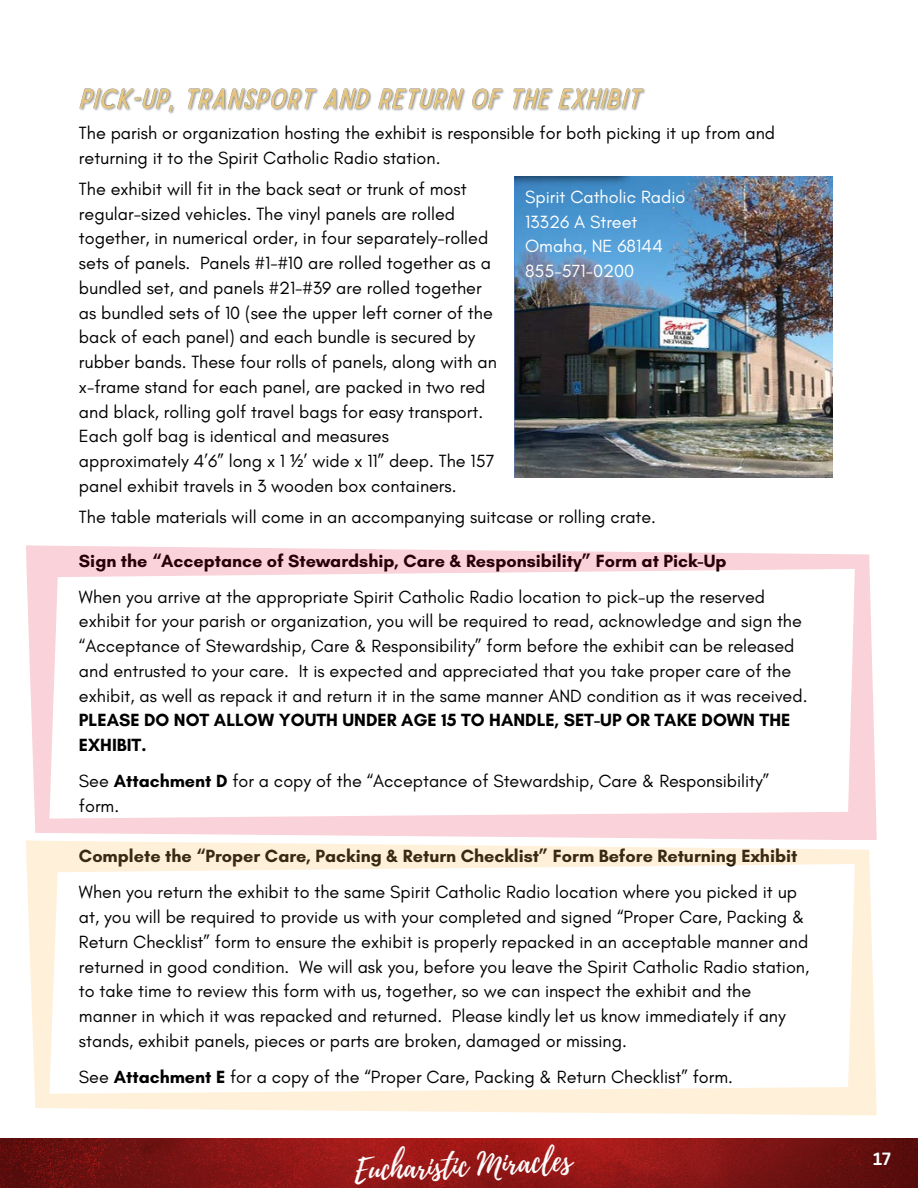
<style>
.page{position:relative;width:918px;height:1188px;background:#fff}
.page>*{position:absolute;margin:0;border:0;box-sizing:border-box;transform-origin:0 0}
.t1{font:30.6px "Playlist Script";color:#fcfcfc}
.t2{font:18px/24.8px "Glacial Indifference";color:#000}
.t3{font:700 18px/24.8px "Glacial Indifference";color:#000}
.t4{font:18px/24.8px "Glacial Indifference";color:#fff}
.t5{font:700 17.25px "Canva Sans";color:#fff}
.s1{font-family:"Noto Sans"}
.s2{font-weight:700}
</style>
<div class="page">
<img style="left:0;top:1139px;width:918px;height:49px">
<img style="left:514px;top:176px;width:318px;height:302px">
<img style="left:79px;top:88px;width:566px;height:26px">
<svg style="left:26px;top:545px;width:851px;height:295px"></svg>
<svg style="left:26px;top:840px;width:851px;height:276px"></svg>
<p class="t2" style="left:79px;top:121px;width:698px">The parish or organization hosting the exhibit is responsible for both picking it up from and returning it to the Spirit Catholic Radio station.</p>
<p class="t4" style="left:525px;top:184px;width:162px">Spirit Catholic Radio<br>13326 A Street<br>Omaha, NE 68144<br>855-571-0200</p>
<p class="t2" style="left:79px;top:176px;width:420px">The exhibit will fit in the back seat or trunk of most regular-sized vehicles. The vinyl panels are rolled together, in numerical order, in four separately-rolled sets of panels. Panels #1-#10 are rolled together as a bundled set, and panels #21-#39 are rolled together as bundled sets of 10 (see the upper left corner of the back of each panel) and each bundle is secured by rubber bands. These four rolls of panels, along with an x-frame stand for each panel, are packed in two red and black, rolling golf travel bags for easy transport.<br>Each golf bag is identical and measures approximately 4’6” long x 1 <span class="s1">½</span>’ wide x 11” deep. The 157 panel exhibit travels in 3 wooden box containers.</p>
<p class="t2" style="left:79px;top:505px;width:579px">The table materials will come in an accompanying suitcase or rolling crate.</p>
<p class="t3" style="left:79px;top:548px;width:649px">Sign the “Acceptance of Stewardship, Care &amp; Responsibility” Form at Pick-Up</p>
<p class="t2" style="left:79px;top:584px;width:730px">When you arrive at the appropriate Spirit Catholic Radio location to pick-up the reserved exhibit for your parish or organization, you will be required to read, acknowledge and sign the “Acceptance of Stewardship, Care &amp; Responsibility” form before the exhibit can be released and entrusted to your care. It is expected and appreciated that you take proper care of the exhibit, as well as repack it and return it in the same manner AND condition as it was received.</p>
<p class="t3" style="left:79px;top:708px;width:713px">PLEASE DO NOT ALLOW YOUTH UNDER AGE 15 TO HANDLE, SET-UP OR TAKE DOWN THE<br>EXHIBIT.</p>
<p class="t2" style="left:79px;top:768px;width:692px">See <span class="s2">Attachment D</span> for a copy of the “Acceptance of Stewardship, Care &amp; Responsibility” form.</p>
<p class="t3" style="left:79px;top:844px;width:720px">Complete the “Proper Care, Packing &amp; Return Checklist” Form Before Returning Exhibit</p>
<p class="t2" style="left:79px;top:880px;width:732px">When you return the exhibit to the same Spirit Catholic Radio location where you picked it up at, you will be required to provide us with your completed and signed “Proper Care, Packing &amp; Return Checklist” form to ensure the exhibit is properly repacked in an acceptable manner and returned in good condition. We will ask you, before you leave the Spirit Catholic Radio station, to take time to review this form with us, together, so we can inspect the exhibit and the manner in which it was repacked and returned. Please kindly let us know immediately if any stands, exhibit panels, pieces or parts are broken, damaged or missing.</p>
<p class="t2" style="left:79px;top:1064px;width:656px">See <span class="s2">Attachment E</span> for a copy of the “Proper Care, Packing &amp; Return Checklist” form.</p>
<h1 class="t1" style="left:353px;top:1149px;width:219px;rotate:-3deg">Eucharistic Miracles</h1>
<p class="t5" style="left:873px;top:1147px;width:19px">17</p>
</div>
